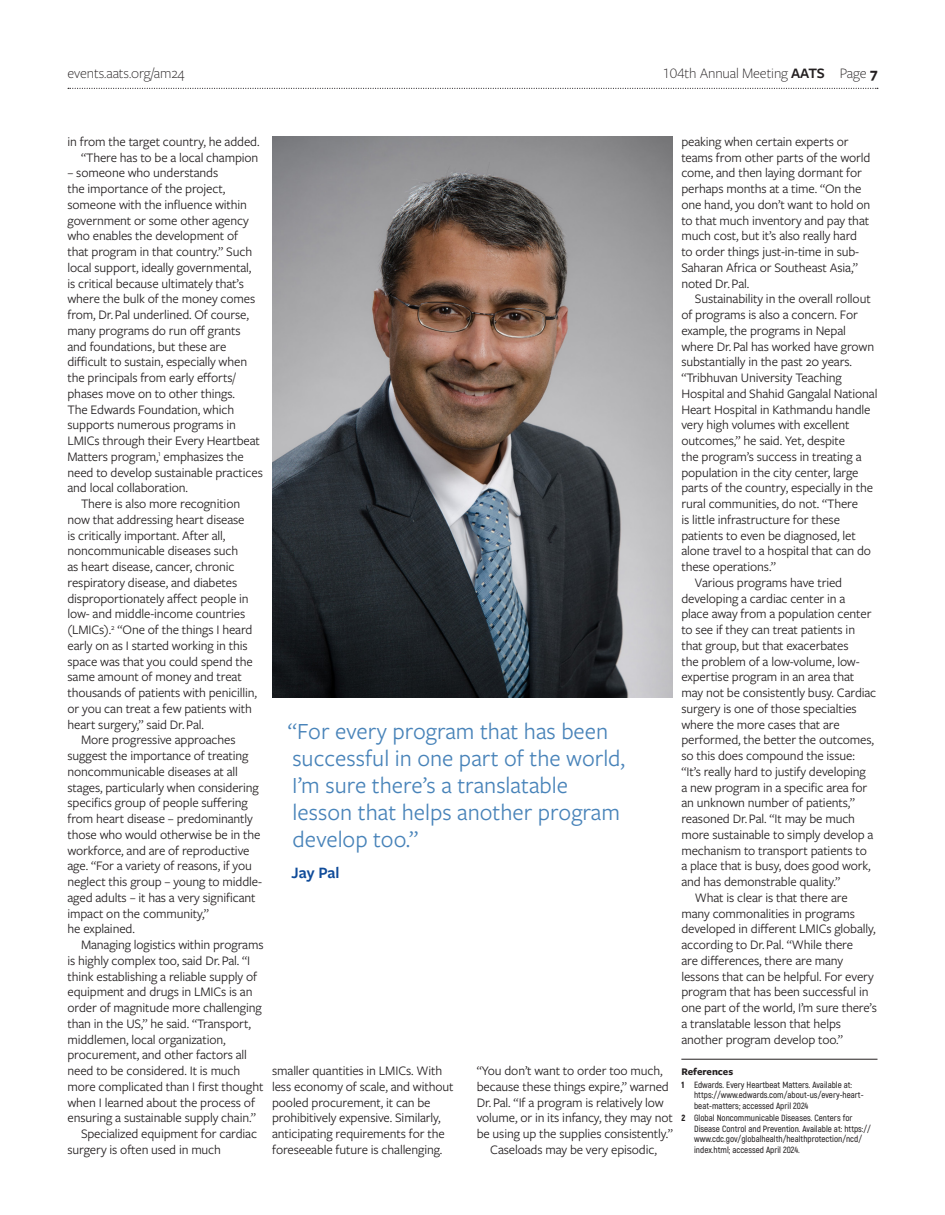
<style>
.page{position:relative;width:945px;height:1215px;background:#fff}
.page>*{position:absolute;margin:0;border:0;box-sizing:border-box;transform-origin:0 0}
.Quote_1{font:24px/27px "Freight Sans Pro";color:#4883b9}
.Quotee_1_copy{font:600 16.5px "Freight Sans Pro";color:#0f4b99}
.t1{font:300 15px "Freight Sans Pro";letter-spacing:-.01em;color:#231f20}
.Body_FREIGHT{font:13.5px/15.8px "Freight Sans Pro";letter-spacing:-.01em;color:#231f20}
.References_title{font:700 10.5px "Freight Sans Pro";color:#231f20}
.References{font:600 9px/10.5px "Akrobat";color:#231f20}
.s1{font-weight:600}
.s2{font-weight:700}
.s3{font-weight:900}
</style>
<div class="page">
<svg style="left:68px;top:88px;width:810px;height:1px"></svg>
<hr style="left:681px;top:1059px;width:197px;height:1px;background:#231f20">
<img style="left:272px;top:136px;width:401px;height:561px">
<p class="t1" style="left:68px;top:63px;width:119px">events.aats.org/am24</p>
<p class="t1" style="left:663px;top:63px;width:216px">104th Annual Meeting <span class="s1">AATS</span> Page <span class="s2">7</span></p>
<p class="Body_FREIGHT" style="left:68px;top:133px;width:194px">in from the target country, he added.</p>
<p class="Body_FREIGHT" style="left:81px;top:149px;width:179px">“There has to be a local champion</p>
<p class="Body_FREIGHT" style="left:68px;top:165px;width:197px">– someone who understands<br>the importance of the project, someone with the influence within government or some other agency who enables the development of<br>that program in that country.” Such local support, ideally governmental,<br>is critical because ultimately that’s where the bulk of the money comes from, Dr. Pal underlined. Of course, many programs do run off grants and foundations, but these are difficult to sustain, especially when the principals from early efforts/ phases move on to other things.<br>The Edwards Foundation, which supports numerous programs in LMICs through their Every Heartbeat Matters program,<sup>1</sup> emphasizes the need to develop sustainable practices and local collaboration.</p>
<p class="Body_FREIGHT" style="left:68px;top:495px;width:191px;text-indent:14px">There is also more recognition now that addressing heart disease<br>is critically important. After all, noncommunicable diseases such<br>as heart disease, cancer, chronic respiratory disease, and diabetes disproportionately affect people in low- and middle-income countries (LMICs).<sup>2</sup> “One of the things I heard early on as I started working in this space was that you could spend the same amount of money and treat thousands of patients with penicillin, or you can treat a few patients with heart surgery,” said Dr. Pal.</p>
<p class="Body_FREIGHT" style="left:68px;top:732px;width:196px;text-indent:14px">More progressive approaches suggest the importance of treating noncommunicable diseases at all stages, particularly when considering specifics group of people suffering from heart disease – predominantly those who would otherwise be in the workforce, and are of reproductive age. “For a variety of reasons, if you neglect this group – young to middle&shy;aged adults – it has a very significant impact on the community,”<br>he explained.</p>
<p class="Body_FREIGHT" style="left:68px;top:936px;width:198px;text-indent:14px">Managing logistics within programs is highly complex too, said Dr. Pal. “I think establishing a reliable supply of equipment and drugs in LMICs is an order of magnitude more challenging than in the US,” he said. “Transport, middlemen, local organization, procurement, and other factors all need to be considered. It is much more complicated than I first thought when I learned about the process of ensuring a sustainable supply chain.”</p>
<p class="Body_FREIGHT" style="left:68px;top:1125px;width:191px;text-indent:14px">Specialized equipment for cardiac surgery is often used in much</p>
<p class="Quote_1" style="left:288px;top:717px;width:339px">“For every program that has been successful in one part of the world,<br>I’m sure there’s a translatable lesson that helps another program develop too.”</p>
<p class="Quotee_1_copy" style="left:292px;top:862px;width:49px">Jay Pal</p>
<p class="Body_FREIGHT" style="left:272px;top:1062px;width:183px">smaller quantities in LMICs. With less economy of scale, and without pooled procurement, it can be prohibitively expensive. Similarly, anticipating requirements for the foreseeable future is challenging.</p>
<p class="Body_FREIGHT" style="left:477px;top:1062px;width:198px">“You don’t want to order too much, because these things expire,” warned Dr. Pal. “If a program is relatively low volume, or in its infancy, they may not be using up the supplies consistently.”</p>
<p class="Body_FREIGHT" style="left:490px;top:1141px;width:168px">Caseloads may be very episodic,</p>
<p class="Body_FREIGHT" style="left:681px;top:133px;width:191px">peaking when certain experts or teams from other parts of the world come, and then laying dormant for perhaps months at a time. “On the one hand, you don’t want to hold on to that much inventory and pay that much cost, but it’s also really hard to order things just-in-time in sub-<br>Saharan Africa or Southeast Asia,” noted Dr. Pal.</p>
<p class="Body_FREIGHT" style="left:681px;top:291px;width:198px;text-indent:14px">Sustainability in the overall rollout of programs is also a concern. For example, the programs in Nepal where Dr. Pal has worked have grown substantially in the past 20 years. “Tribhuvan University Teaching Hospital and Shahid Gangalal National Heart Hospital in Kathmandu handle very high volumes with excellent outcomes,” he said. Yet, despite<br>the program’s success in treating a population in the city center, large parts of the country, especially in the rural communities, do not. “There<br>is little infrastructure for these patients to even be diagnosed, let alone travel to a hospital that can do these operations.”</p>
<p class="Body_FREIGHT" style="left:681px;top:574px;width:196px;text-indent:14px">Various programs have tried developing a cardiac center in a<br>place away from a population center to see if they can treat patients in that group, but that exacerbates<br>the problem of a low-volume, low&shy;expertise program in an area that may not be consistently busy. Cardiac surgery is one of those specialties where the more cases that are performed, the better the outcomes, so this does compound the issue: “It’s really hard to justify developing<br>a new program in a specific area for an unknown number of patients,” reasoned Dr. Pal. “It may be much more sustainable to simply develop a mechanism to transport patients to<br>a place that is busy, does good work, and has demonstrable quality.”</p>
<p class="Body_FREIGHT" style="left:681px;top:889px;width:197px;text-indent:14px">What is clear is that there are many commonalities in programs developed in different LMICs globally, according to Dr. Pal. “While there<br>are differences, there are many lessons that can be helpful. For every program that has been successful in one part of the world, I’m sure there’s a translatable lesson that helps another program develop too.”</p>
<p class="References_title" style="left:681px;top:1064px;width:53px">References</p>
<p class="References" style="left:694px;top:1079px;width:171px;text-indent:-13px"><span class="s3">1</span> Edwards. Every Heartbeat Matters. Available at: https://www.edwards.com/about-us/every-heart&shy;beat-matters; accessed April 2024</p>
<p class="References" style="left:694px;top:1113px;width:178px;text-indent:-13px"><span class="s3">2</span> Global Noncommunicable Diseases. Centers for Disease Control and Prevention. Available at: https:// www.cdc.gov/globalhealth/healthprotection/ncd/ index.html; accessed April 2024.</p>
</div>
